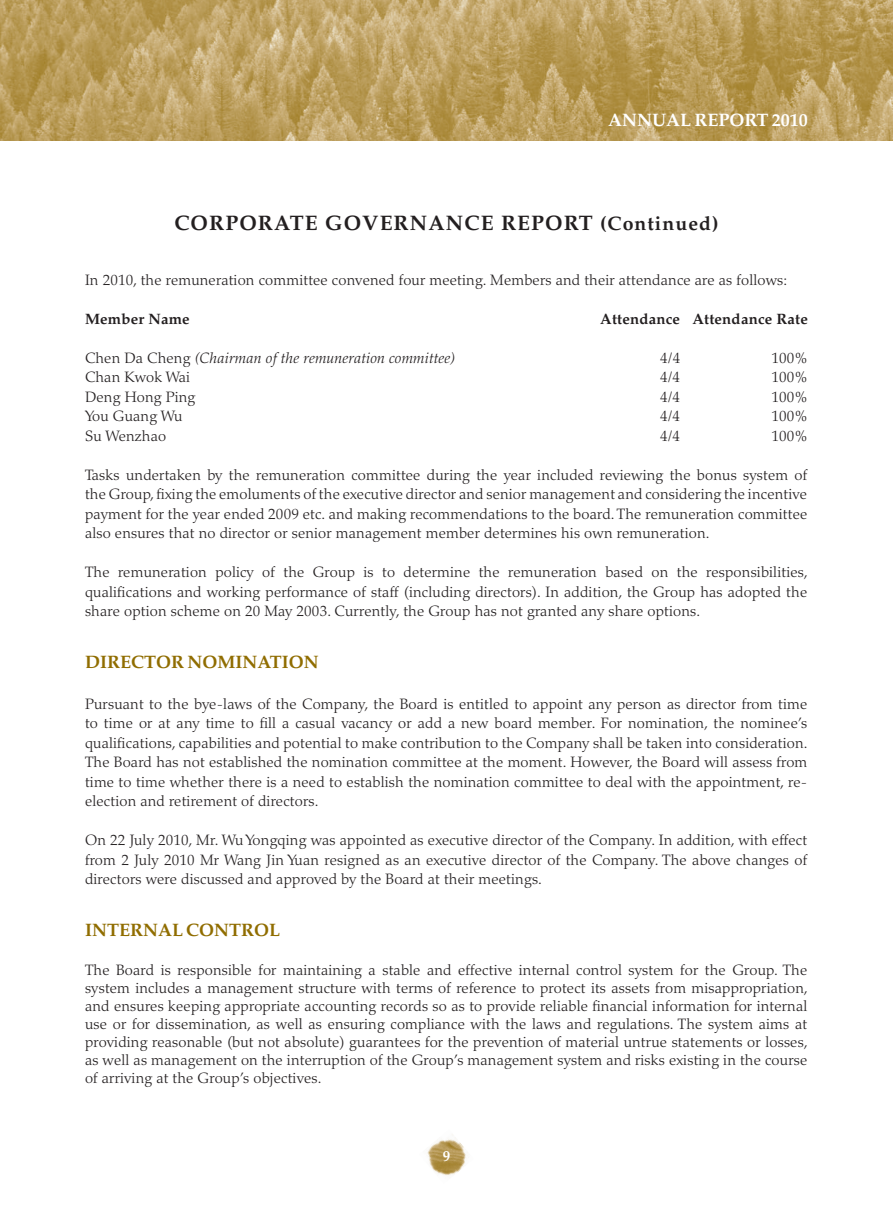
<style>
.page{position:relative;width:893px;height:1212px;background:#fff}
.page>*{position:absolute;margin:0;border:0;box-sizing:border-box;transform-origin:0 0}
.t1{font:700 21px "Palatino LT Std";letter-spacing:.05em;color:#231f20}
.t2{font:700 18px "Palatino LT Std";color:#906d00}
.t3{font:700 18px "Palatino LT Std";color:#fff}
.t4{font:300 15px/19.5px "Palatino LT Std";letter-spacing:.01em;color:#231f20;text-align:justify}
.t5{font:italic 300 15px "Palatino LT Std";letter-spacing:.01em;color:#231f20}
.t6{font:700 15px "Palatino LT Std";letter-spacing:.01em;color:#231f20}
.s1{font-size:19.5px}
.s2{font-style:normal}
</style>
<div class="page">
<img style="left:0;top:0;width:893px;height:141px">
<img style="left:427px;top:1134px;width:39px;height:42px">
<svg style="left:443px;top:1151px;width:7px;height:10px"></svg>
<p class="t3" style="left:608px;top:110px;width:16px">ann</p>
<p class="t3" style="left:652px;top:110px;width:56px">ual report</p>
<p class="t3" style="left:772px;top:110px;width:37px">2010</p>
<p class="t1" style="left:174px;top:211px;width:546px">CORPORATE GOVERNANCE REPORT <span class="s1">(Continued)</span></p>
<p class="t4" style="left:85px;top:270px;width:704px">In 2010, the remuneration committee convened four meeting. Members and their attendance are as follows:</p>
<p class="t6" style="left:85px;top:310px;width:106px">Member Name</p>
<p class="t6" style="left:600px;top:310px;width:209px">Attendance Attendance Rate</p>
<p class="t5" style="left:85px;top:349px;width:372px"><span class="s2">Chen Da Cheng</span> (Chairman of the remuneration committee)</p>
<p class="t4" style="left:660px;top:348px;width:22px">4/4</p>
<p class="t4" style="left:771px;top:348px;width:38px">100%</p>
<p class="t4" style="left:85px;top:367px;width:107px">Chan Kwok Wai</p>
<p class="t4" style="left:660px;top:367px;width:22px">4/4</p>
<p class="t4" style="left:771px;top:367px;width:38px">100%</p>
<p class="t4" style="left:85px;top:387px;width:112px">Deng Hong Ping</p>
<p class="t4" style="left:660px;top:387px;width:22px">4/4</p>
<p class="t4" style="left:771px;top:387px;width:38px">100%</p>
<p class="t4" style="left:85px;top:406px;width:99px">You Guang Wu</p>
<p class="t4" style="left:660px;top:406px;width:22px">4/4</p>
<p class="t4" style="left:771px;top:406px;width:38px">100%</p>
<p class="t4" style="left:85px;top:426px;width:83px">Su Wenzhao</p>
<p class="t4" style="left:660px;top:426px;width:22px">4/4</p>
<p class="t4" style="left:771px;top:426px;width:38px">100%</p>
<p class="t4" style="left:85px;top:465px;width:724px">Tasks undertaken by the remuneration committee during the year included reviewing the bonus system of the Group, fixing the emoluments of the executive director and senior management and considering the incentive payment for the year ended 2009 etc. and making recommendations to the board. The remuneration committee also ensures that no director or senior management member determines his own remuneration.</p>
<p class="t4" style="left:85px;top:562px;width:724px">The remuneration policy of the Group is to determine the remuneration based on the responsibilities, qualifications and working performance of staff (including directors). In addition, the Group has adopted the share option scheme on 20 May 2003. Currently, the Group has not granted any share options.</p>
<p class="t2" style="left:85px;top:651px;width:235px">DIRECTOR NOMINATION</p>
<p class="t4" style="left:85px;top:694px;width:724px">Pursuant to the bye-laws of the Company, the Board is entitled to appoint any person as director from time to time or at any time to fill a casual vacancy or add a new board member. For nomination, the nominee’s qualifications, capabilities and potential to make contribution to the Company shall be taken into consideration.<br>The Board has not established the nomination committee at the moment. However, the Board will assess from time to time whether there is a need to establish the nomination committee to deal with the appointment, re&shy;election and retirement of directors.</p>
<p class="t4" style="left:85px;top:831px;width:724px">On 22 July 2010, Mr. Wu Yongqing was appointed as executive director of the Company. In addition, with effect from 2 July 2010 Mr Wang Jin Yuan resigned as an executive director of the Company. The above changes of directors were discussed and approved by the Board at their meetings.</p>
<p class="t2" style="left:85px;top:919px;width:195px">INTERNAL CONTROL</p>
<p class="t4" style="left:85px;top:961px;width:724px;line-height:18px">The Board is responsible for maintaining a stable and effective internal control system for the Group. The system includes a management structure with terms of reference to protect its assets from misappropriation, and ensures keeping appropriate accounting records so as to provide reliable financial information for internal use or for dissemination, as well as ensuring compliance with the laws and regulations. The system aims at providing reasonable (but not absolute) guarantees for the prevention of material untrue statements or losses, as well as management on the interruption of the Group’s management system and risks existing in the course of arriving at the Group’s objectives.</p>
</div>
